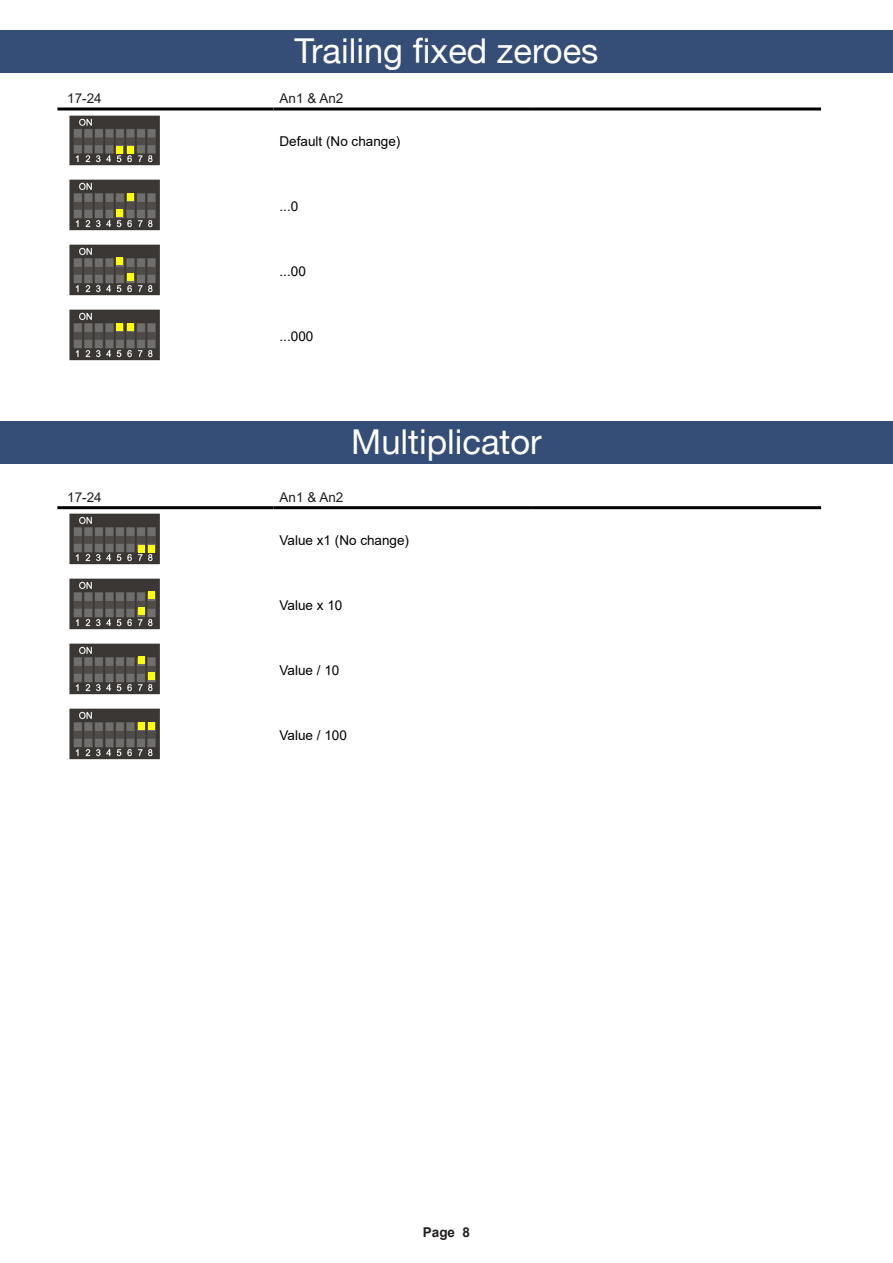
<style>
.page{position:relative;width:893px;height:1263px;background:#fff}
.page>*{position:absolute;margin:0;border:0;box-sizing:border-box;transform-origin:0 0}
.t1{font:34.5px "Helvetica Neue";color:#fff}
.t2{font:13.5px "Arial";color:#000}
.t3{font:13.5px "Arial";color:#231f20}
.t4{font:700 13.5px "Arial";color:#231f20}
</style>
<div class="page">
<div style="left:0;top:30px;width:893px;height:42px;background:#344e78"></div>
<div style="left:0;top:421px;width:893px;height:42px;background:#344e78"></div>
<hr style="left:57px;top:107px;width:217px;height:3px;background:#000">
<hr style="left:274px;top:107px;width:259px;height:3px;background:#000">
<hr style="left:533px;top:107px;width:288px;height:3px;background:#000">
<img style="left:69px;top:115px;width:91px;height:51px">
<img style="left:69px;top:180px;width:91px;height:51px">
<img style="left:69px;top:245px;width:91px;height:50px">
<img style="left:69px;top:310px;width:91px;height:50px">
<hr style="left:57px;top:506px;width:217px;height:3px;background:#000">
<hr style="left:274px;top:506px;width:259px;height:3px;background:#000">
<hr style="left:533px;top:506px;width:288px;height:3px;background:#000">
<img style="left:69px;top:514px;width:91px;height:50px">
<img style="left:69px;top:579px;width:91px;height:50px">
<img style="left:69px;top:644px;width:91px;height:50px">
<img style="left:69px;top:708px;width:91px;height:51px">
<div style="left:117px;top:146px;width:6px;height:8px;background:#ff0"></div>
<div style="left:138px;top:545px;width:7px;height:7px;background:#ff0"></div>
<div style="left:117px;top:324px;width:6px;height:7px;background:#ff0"></div>
<div style="left:138px;top:722px;width:7px;height:7px;background:#ff0"></div>
<div style="left:117px;top:209px;width:6px;height:7px;background:#ff0"></div>
<div style="left:138px;top:608px;width:7px;height:7px;background:#ff0"></div>
<div style="left:116px;top:258px;width:7px;height:7px;background:#ff0"></div>
<div style="left:138px;top:656px;width:6px;height:7px;background:#ff0"></div>
<div style="left:127px;top:147px;width:7px;height:7px;background:#ff0"></div>
<div style="left:148px;top:545px;width:7px;height:7px;background:#ff0"></div>
<div style="left:127px;top:323px;width:7px;height:8px;background:#ff0"></div>
<div style="left:149px;top:722px;width:6px;height:7px;background:#ff0"></div>
<div style="left:127px;top:193px;width:7px;height:7px;background:#ff0"></div>
<div style="left:148px;top:592px;width:7px;height:7px;background:#ff0"></div>
<div style="left:127px;top:274px;width:7px;height:7px;background:#ff0"></div>
<div style="left:148px;top:672px;width:7px;height:8px;background:#ff0"></div>
<h1 class="t1" style="left:294px;top:30px;width:306px">Trailing fixed zeroes</h1>
<p class="t3" style="left:67px;top:89px;width:36px">17-24</p>
<p class="t3" style="left:280px;top:89px;width:65px">An1 &amp; An2</p>
<p class="t2" style="left:280px;top:132px;width:122px">Default (No change)</p>
<p class="t2" style="left:280px;top:197px;width:20px">...0</p>
<p class="t2" style="left:280px;top:262px;width:28px">...00</p>
<p class="t2" style="left:280px;top:327px;width:35px">...000</p>
<h1 class="t1" style="left:351px;top:421px;width:192px">Multiplicator</h1>
<p class="t3" style="left:67px;top:488px;width:36px">17-24</p>
<p class="t3" style="left:280px;top:488px;width:65px">An1 &amp; An2</p>
<p class="t2" style="left:280px;top:531px;width:131px">Value x1 (No change)</p>
<p class="t2" style="left:280px;top:596px;width:64px">Value x 10</p>
<p class="t2" style="left:280px;top:661px;width:61px">Value / 10</p>
<p class="t2" style="left:280px;top:726px;width:69px">Value / 100</p>
<p class="t4" style="left:423px;top:1223px;width:49px">Page 8</p>
</div>
